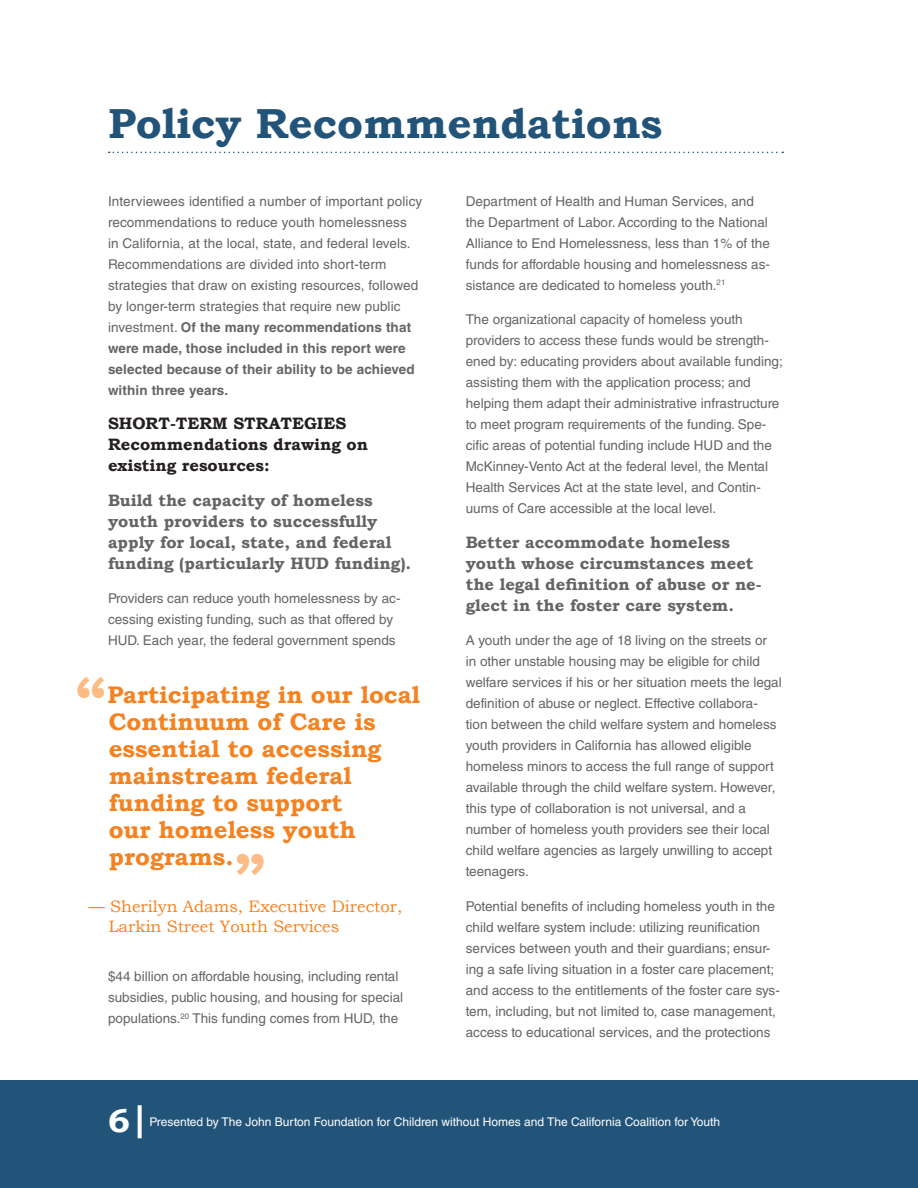
<style>
.page{position:relative;width:918px;height:1188px;background:#fff}
.page>*{position:absolute;margin:0;border:0;box-sizing:border-box;transform-origin:0 0}
.t1{font:700 60px "Bookman Old Style";color:#fcbc86}
.t2{font:700 42px "Bookman Old Style";color:#225479}
.t3{font:700 33px "Bookman Old Style";color:#fff}
.t4{font:700 24px/27px "Bookman Old Style";color:#f58220}
.t5{font:700 16.5px/21px "Bookman Old Style";color:#636466}
.t6{font:700 16.5px/21px "Bookman Old Style";color:#231f20}
.t7{font:16.5px "Bookman Old Style";color:#f58220}
.t8{font:13.5px/21px "Helvetica LT Std";color:#636466}
.t9{font:12px "Helvetica LT Std";color:#fff}
.s1{font-weight:700}
.s2{font-family:"American Typewriter"}
</style>
<div class="page">
<div style="left:0;top:1080px;width:918px;height:108px;background:#225479"></div>
<svg style="left:109px;top:152px;width:674px;height:1px"></svg>
<h2 class="t2" style="left:108px;top:93px;width:556px">Policy Recommendations</h2>
<p class="t8" style="left:108px;top:190px;width:316px">Interviewees identified a number of important policy recommendations to reduce youth homelessness<br>in California, at the local, state, and federal levels.<br>Recommendations are divided into short-term strategies that draw on existing resources, followed by longer-term strategies that require new public investment. <span class="s1">Of the many recommendations that were made, those included in this report were selected because of their ability to be achieved within three years.</span></p>
<p class="t6" style="left:108px;top:413px;width:139px">Short-term strat</p>
<p class="t6" style="left:108px;top:413px;width:262px;text-indent:184px">egies<br>Recommendations drawing on existing resources:</p>
<p class="t5" style="left:108px;top:489px;width:305px">Build the capacity of homeless youth providers to successfully apply for local, state, and federal funding (particularly HUD funding).</p>
<p class="t8" style="left:108px;top:588px;width:294px">Providers can reduce youth homelessness by ac&shy;cessing existing funding, such as that offered by<br>HUD. Each year, the federal government spends</p>
<h1 class="t1" style="left:75px;top:656px;width:34px">“</h1>
<h3 class="t4" style="left:107px;top:681px;width:314px">Participating in our local<br>Continuum of Care is essential to accessing mainstream federal funding to support<br>our homeless youth programs.</h3>
<p class="t7" style="left:88px;top:896px;width:315px">— Sherilyn Adams, Executive Director,</p>
<h1 class="t1" style="left:234px;top:833px;width:34px">”</h1>
<p class="t7" style="left:109px;top:916px;width:232px">Larkin Street Youth Services</p>
<p class="t8" style="left:108px;top:966px;width:297px">$44 billion on affordable housing, including rental subsidies, public housing, and housing for special populations.<sup>20</sup> This funding comes from HUD, the</p>
<p class="t8" style="left:466px;top:190px;width:306px">Department of Health and Human Services, and the Department of Labor. According to the National Alliance to End Homelessness, less than 1% of the funds for affordable housing and homelessness as&shy;sistance are dedicated to homeless youth.<sup>21</sup></p>
<p class="t8" style="left:466px;top:309px;width:319px">The organizational capacity of homeless youth providers to access these funds would be strength&shy;ened by: educating providers about available funding; assisting them with the application process; and helping them adapt their administrative infrastructure to meet program requirements of the funding. Spe&shy;cific areas of potential funding include HUD and the McKinney-Vento Act at the federal level, the Mental Health Services Act at the state level, and Contin&shy;uums of Care accessible at the local level.</p>
<p class="t5" style="left:466px;top:531px;width:298px">Better accommodate homeless youth whose circumstances meet the legal definition of abuse or ne&shy;glect in the foster care system.</p>
<p class="t8" style="left:466px;top:630px;width:317px">A youth under the age of 18 living on the streets or<br>in other unstable housing may be eligible for child welfare services if his or her situation meets the legal definition of abuse or neglect. Effective collabora&shy;tion between the child welfare system and homeless youth providers in California has allowed eligible homeless minors to access the full range of support available through the child welfare system. However, this type of collaboration is not universal, and a number of homeless youth providers see their local child welfare agencies as largely unwilling to accept teenagers.</p>
<p class="t8" style="left:466px;top:896px;width:316px">Potential benefits of including homeless youth in the child welfare system include: utilizing reunification services between youth and their guardians; ensur&shy;ing a safe living situation in a foster care placement; and access to the entitlements of the foster care sys&shy;tem, including, but not limited to, case management, access to educational services, and the protections</p>
<h3 class="t3" style="left:108px;top:1097px;width:43px">6<span class="s2">|</span></h3>
<p class="t9" style="left:150px;top:1115px;width:572px">Presented by The John Burton Foundation for Children without Homes and The California Coalition for Youth</p>
</div>
